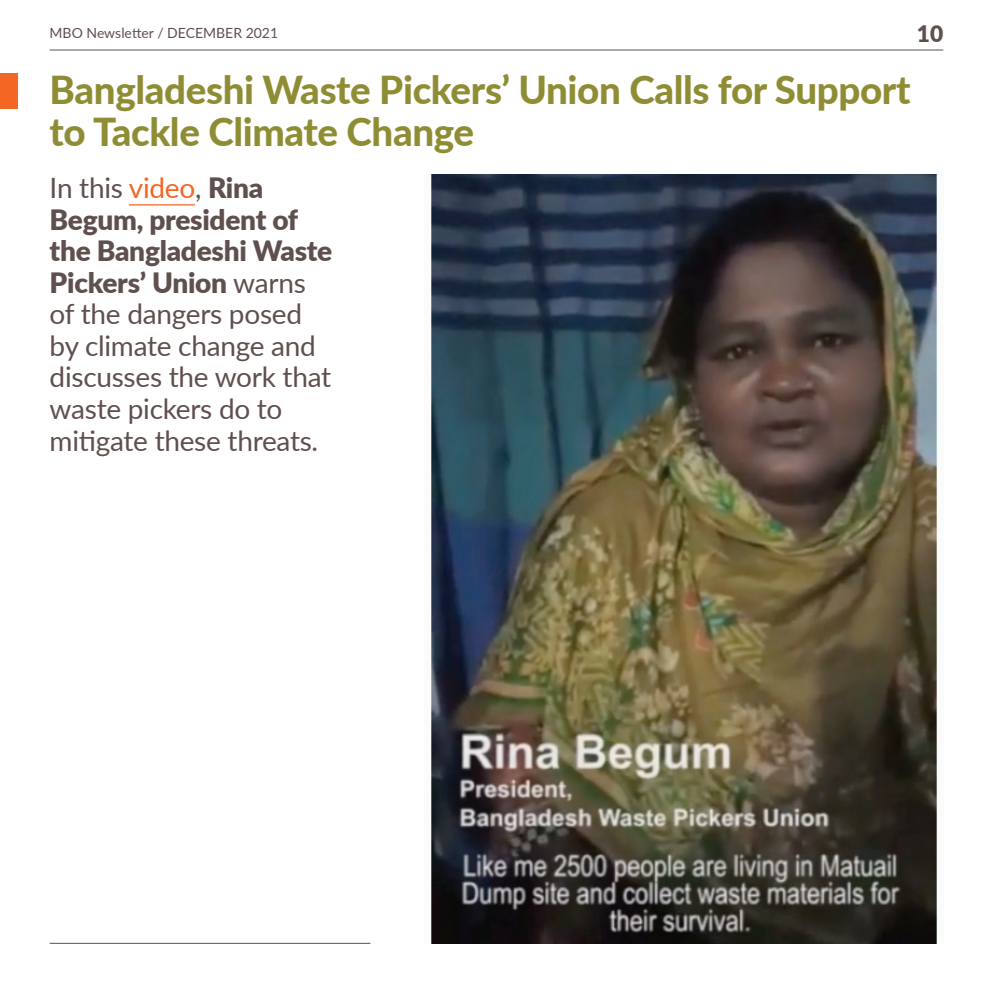
<style>
.page{position:relative;width:993px;height:993px;background:#fff}
.page>*{position:absolute;margin:0;border:0;box-sizing:border-box;transform-origin:0 0}
.t1{font:800 38.5px/42px "Lato";letter-spacing:-.01em;color:#8f8d34}
.t2{font:28px/31.5px "Lato";letter-spacing:-.01em;color:#5f504e}
.t3{font:900 22.75px "Lato";color:#5f504e}
.t4{font:14px "Lato";color:#5f504e}
.s1{color:#f36624}
.s2{font-weight:900}
</style>
<div class="page">
<hr style="left:50px;top:50px;width:893px;height:1px;background:#5f504e">
<div style="left:0;top:73px;width:18px;height:36px;background:#f36624"></div>
<hr style="left:50px;top:942px;width:320px;height:1px;background:#5f504e">
<img style="left:431px;top:174px;width:506px;height:769px">
<hr style="left:129px;top:204px;width:66px;height:1px;background:#f36624">
<p class="t4" style="left:50px;top:23px;width:230px">MBO Newsletter / DECEMBER 2021</p>
<p class="t3" style="left:916px;top:16px;width:28px">10</p>
<h1 class="t1" style="left:50px;top:67px;width:862px">Bangladeshi Waste Pickers’ Union Calls for Support to Tackle Climate Change</h1>
<p class="t2" style="left:50px;top:171px;width:284px">In this <span class="s1">video</span>, <span class="s2">Rina<br>Begum, president of the Bangladeshi Waste<br>Pickers’ Union</span> warns of the dangers posed by climate change and discusses the work that waste pickers do to mitigate these threats.</p>
</div>
